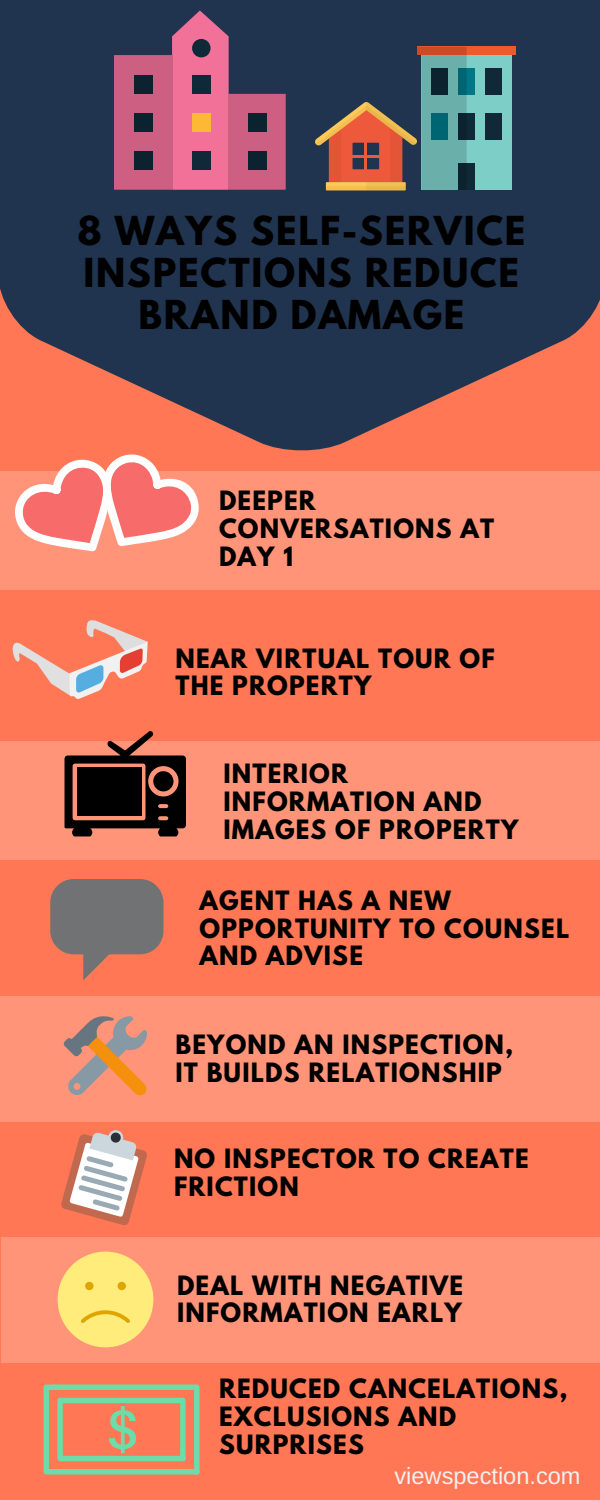
<style>
.page{position:relative;width:600px;height:1500px;background:#ff7754}
.page>*{position:absolute;margin:0;border:0;box-sizing:border-box;transform-origin:0 0}
.t1{font:700 35.4px/42px "League Spartan";letter-spacing:.05em;color:#000;text-align:center}
.t2{font:700 23.6px/27.8px "League Spartan";letter-spacing:.05em;color:#000}
.t3{font:23.6px "Arimo";color:#f1f1f2}
</style>
<div class="page">
<div style="left:0;top:0;width:600px;height:261px;background:#20344f"></div>
<svg style="left:0;top:261px;width:600px;height:190px;fill:#20344f"></svg>
<div style="left:0;top:741px;width:600px;height:119px;background:#ff9479"></div>
<div style="left:0;top:997px;width:600px;height:125px;background:#ff9479"></div>
<div style="left:1px;top:1238px;width:599px;height:125px;background:#ff9479"></div>
<div style="left:0;top:471px;width:600px;height:119px;background:#ff9479"></div>
<svg style="left:172px;top:10px;width:114px;height:180px"></svg>
<div style="left:114px;top:55px;width:58px;height:135px;background:#000;opacity:.15"></div>
<div style="left:229px;top:94px;width:57px;height:96px;background:#000;opacity:.15"></div>
<div style="left:421px;top:55px;width:91px;height:135px;background:#7ecec8"></div>
<div style="left:458px;top:69px;width:17px;height:26px;background:#007787"></div>
<div style="left:458px;top:163px;width:17px;height:27px;background:#102938"></div>
<div style="left:458px;top:114px;width:17px;height:26px;background:#102938"></div>
<div style="left:485px;top:114px;width:17px;height:26px;background:#102938"></div>
<div style="left:485px;top:69px;width:17px;height:26px;background:#102938"></div>
<div style="left:417px;top:46px;width:99px;height:9px;background:#ef5a29"></div>
<svg style="left:315px;top:47px;width:152px;height:143px"></svg>
<svg style="left:15px;top:454px;width:184px;height:97px"></svg>
<svg style="left:12px;top:620px;width:136px;height:79px"></svg>
<div style="left:50px;top:879px;width:113px;height:75px;background:#717273;border-radius:24px"></div>
<svg style="left:83px;top:954px;width:30px;height:26px"></svg>
<svg style="left:64px;top:1016px;width:83px;height:80px"></svg>
<svg style="left:61px;top:1130px;width:86px;height:95px"></svg>
<svg style="left:58px;top:1252px;width:95px;height:95px"></svg>
<svg style="left:65px;top:731px;width:121px;height:105px"></svg>
<svg style="left:44px;top:1384px;width:156px;height:90px"></svg>
<h1 class="t1" style="left:77px;top:214px;width:449px">8 WAYS SELF-SERVICE<br>INSPECTIONS REDUCE<br>BRAND DAMAGE</h1>
<p class="t2" style="left:219px;top:490px;width:277px">DEEPER<br>CONVERSATIONS AT<br>DAY 1</p>
<p class="t2" style="left:176px;top:647px;width:321px">NEAR VIRTUAL TOUR OF<br>THE PROPERTY</p>
<p class="t2" style="left:224px;top:763px;width:296px">INTERIOR<br>INFORMATION AND<br>IMAGES OF PROPERTY</p>
<p class="t2" style="left:200px;top:890px;width:371px">AGENT HAS A NEW<br>OPPORTUNITY TO COUNSEL<br>AND ADVISE</p>
<p class="t2" style="left:176px;top:1034px;width:339px">BEYOND AN INSPECTION,<br>IT BUILDS RELATIONSHIP</p>
<p class="t2" style="left:174px;top:1148px;width:356px">NO INSPECTOR TO CREATE<br>FRICTION</p>
<p class="t2" style="left:177px;top:1274px;width:288px">DEAL WITH NEGATIVE<br>INFORMATION EARLY</p>
<p class="t2" style="left:219px;top:1378px;width:350px">REDUCED CANCELATIONS,<br>EXCLUSIONS AND<br>SURPRISES</p>
<p class="t3" style="left:395px;top:1462px;width:188px">viewspection.com</p>
</div>
